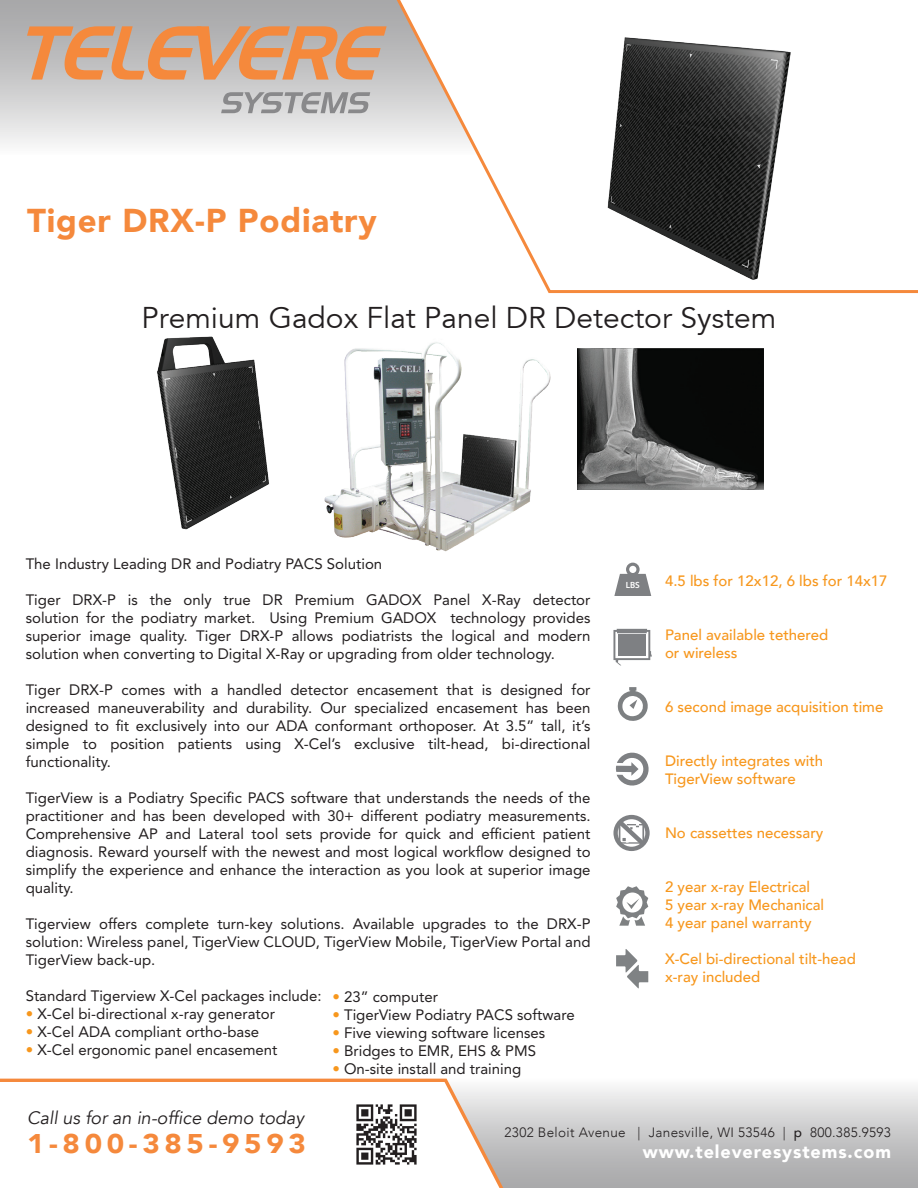
<style>
.page{position:relative;width:918px;height:1188px;background:#fff}
.page>*{position:absolute;margin:0;border:0;box-sizing:border-box;transform-origin:0 0}
.t1{font:900 33px "Avenir";letter-spacing:.025em;color:#f5893c}
.t2{font:30px "Avenir";color:#231f20}
.t3{font:900 27px "Avenir";letter-spacing:.16em;color:#f5893c;scale:1.09 1}
.t4{font:italic 18px "Avenir";color:#231f20}
.t5{font:900 18px "Avenir";letter-spacing:.05em;color:#fff}
.t6{font:15px/18px "Avenir LT Std";color:#231f20;text-align:justify}
.t7{font:500 15px/18px "Avenir";color:#f7971d}
.t8{font:300 13.5px "Avenir";letter-spacing:.025em;color:#231f20}
.t9{font:600 9px "Myriad Pro";color:#fff}
.s1{color:#f7971d}
.s2{font-weight:500}
</style>
<div class="page">
<svg style="left:514px;top:1087px;width:404px;height:101px;background:#c8c8c9"></svg>
<svg style="left:0;top:1078px;width:514px;height:110px"></svg>
<img style="left:355px;top:1103px;width:64px;height:64px">
<svg style="left:0;top:0;width:387px;height:144px;background:#cdcdcd"></svg>
<svg style="left:27px;top:26px;width:360px;height:54px;background:#d7a27d"></svg>
<svg style="left:221px;top:92px;width:149px;height:21px;background:#b0b0b2"></svg>
<svg style="left:387px;top:0;width:531px;height:294px"></svg>
<img style="left:603px;top:35px;width:190px;height:246px">
<img style="left:577px;top:349px;width:187px;height:140px">
<svg style="left:616px;top:949px;width:32px;height:39px"></svg>
<svg style="left:615px;top:752px;width:34px;height:34px"></svg>
<svg style="left:617px;top:687px;width:31px;height:34px"></svg>
<svg style="left:616px;top:886px;width:32px;height:40px"></svg>
<svg style="left:614px;top:563px;width:37px;height:33px"></svg>
<svg style="left:613px;top:815px;width:37px;height:36px"></svg>
<svg style="left:613px;top:629px;width:39px;height:36px"></svg>
<div style="left:618px;top:634px;width:28px;height:22px;background:#7e8083"></div>
<img style="left:324px;top:342px;width:227px;height:210px">
<img style="left:157px;top:336px;width:112px;height:194px">
<h1 class="t1" style="left:27px;top:192px;width:351px">Tiger DRX-P Podiatry</h1>
<h2 class="t2" style="left:141px;top:300px;width:637px">Premium Gadox Flat Panel DR Detector System</h2>
<p class="t6" style="left:26px;top:555px;width:358px">The Industry Leading DR and Podiatry PACS Solution</p>
<p class="t6" style="left:26px;top:591px;width:566px">Tiger DRX-P is the only true DR Premium GADOX Panel X-Ray detector solution for the podiatry market. Using Premium GADOX technology provides superior image quality. Tiger DRX-P allows podiatrists the logical and modern solution when converting to Digital X-Ray or upgrading from older technology.</p>
<p class="t6" style="left:26px;top:681px;width:566px">Tiger DRX-P comes with a handled detector encasement that is designed for increased maneuverability and durability. Our specialized encasement has been designed to fit exclusively into our ADA conformant orthoposer. At 3.5” tall, it’s simple to position patients using X-Cel’s exclusive tilt-head, bi-directional functionality.</p>
<p class="t6" style="left:26px;top:789px;width:566px">TigerView is a Podiatry Specific PACS software that understands the needs of the practitioner and has been developed with 30+ different podiatry measurements.<br>Comprehensive AP and Lateral tool sets provide for quick and efficient patient diagnosis. Reward yourself with the newest and most logical workflow designed to simplify the experience and enhance the interaction as you look at superior image quality.</p>
<p class="t6" style="left:26px;top:915px;width:566px">Tigerview offers complete turn-key solutions. Available upgrades to the DRX-P solution: Wireless panel, TigerView CLOUD, TigerView Mobile, TigerView Portal and TigerView back-up.</p>
<p class="t6" style="left:26px;top:987px;width:297px">Standard Tigerview X-Cel packages include:</p>
<p class="t6" style="left:26px;top:1005px;width:251px"><span class="s1">•</span> X-Cel bi-directional x-ray generator</p>
<p class="t6" style="left:26px;top:1023px;width:235px"><span class="s1">•</span> X-Cel ADA compliant ortho-base</p>
<p class="t6" style="left:26px;top:1041px;width:253px"><span class="s1">•</span> X-Cel ergonomic panel encasement</p>
<p class="t6" style="left:332px;top:988px;width:107px"><span class="s1">•</span> 23” computer</p>
<p class="t6" style="left:332px;top:1006px;width:244px"><span class="s1">•</span> TigerView Podiatry PACS software</p>
<p class="t6" style="left:332px;top:1024px;width:214px"><span class="s1">•</span> Five viewing software licenses</p>
<p class="t6" style="left:332px;top:1042px;width:205px"><span class="s1">•</span> Bridges to EMR, EHS &amp; PMS</p>
<p class="t6" style="left:332px;top:1060px;width:190px"><span class="s1">•</span> On-site install and training</p>
<p class="t9" style="left:626px;top:579px;width:16px">LBS</p>
<p class="t7" style="left:665px;top:571px;width:224px">4.5 lbs for 12x12, 6 lbs for 14x17</p>
<p class="t7" style="left:665px;top:625px;width:165px">Panel available tethered or wireless</p>
<p class="t7" style="left:665px;top:697px;width:220px">6 second image acquisition time</p>
<p class="t7" style="left:665px;top:751px;width:160px">Directly integrates with<br>TigerView software</p>
<p class="t7" style="left:665px;top:823px;width:160px">No cassettes necessary</p>
<p class="t7" style="left:665px;top:877px;width:161px">2 year x-ray Electrical<br>5 year x-ray Mechanical<br>4 year panel warranty</p>
<p class="t7" style="left:665px;top:949px;width:192px">X-Cel bi-directional tilt-head x-ray included</p>
<p class="t4" style="left:27px;top:1107px;width:279px">Call us for an in-office demo today</p>
<h3 class="t3" style="left:27px;top:1120px;width:257px">1-800-385-9593</h3>
<p class="t8" style="left:505px;top:1125px;width:388px">2302 Beloit Avenue | Janesville, WI 53546 | <span class="s2">p</span> 800.385.9593</p>
<p class="t5" style="left:643px;top:1136px;width:250px">www.televeresystems.com</p>
</div>
